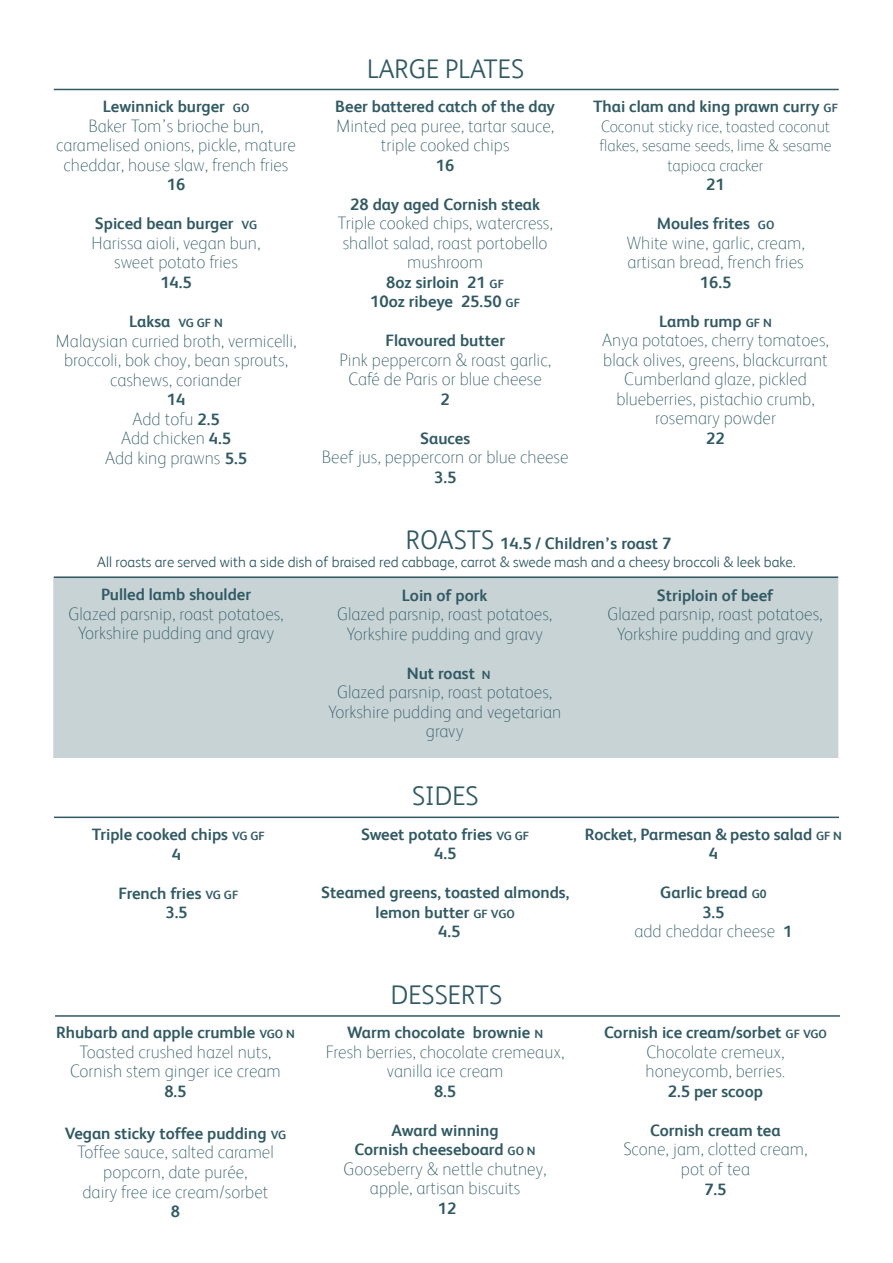
<style>
.page{position:relative;width:893px;height:1263px;background:#fff}
.page>*{position:absolute;margin:0;border:0;box-sizing:border-box;transform-origin:0 0}
.t1{font:300 27px "FS Albert";color:#315a64}
.t2{font:100 18px/19.5px "FS Albert";color:#315a64;text-align:center}
.t3{font:700 16.5px/19.5px "FS Albert";color:#315a64;text-align:center}
.t4{font:100 16.5px/19.5px "FS Albert";color:#315a64;text-align:center}
.t5{font:300 15px "FS Albert";color:#315a64}
.s1{font-size:12px;color:#335b66}
.s2{font-weight:700;font-size:16.5px}
.s3{font-weight:300;font-size:27px}
</style>
<div class="page">
<hr style="left:55px;top:1015px;width:785px;height:2px;background:#315a64">
<hr style="left:54px;top:89px;width:785px;height:1px;background:#315a64">
<hr style="left:54px;top:816px;width:785px;height:2px;background:#315a64">
<div style="left:53px;top:576px;width:785px;height:182px;background:#c8d3d5"></div>
<hr style="left:54px;top:576px;width:784px;height:2px;background:#315a64">
<p class="t3" style="left:103px;top:97px;width:148px">Lewinnick burger <span class="s1">GO</span></p>
<p class="t2" style="left:88px;top:116px;width:177px">Baker Tom’s brioche bun,</p>
<p class="t2" style="left:56px;top:136px;width:241px">caramelised onions, pickle, mature cheddar, house slaw, french fries</p>
<p class="t3" style="left:167px;top:175px;width:20px">16</p>
<p class="t3" style="left:95px;top:214px;width:164px">Spiced bean burger <span class="s1">VG</span></p>
<p class="t2" style="left:92px;top:233px;width:170px">Harissa aioli, vegan bun,</p>
<p class="t2" style="left:114px;top:253px;width:125px">sweet potato fries</p>
<p class="t3" style="left:160px;top:272px;width:33px">14.5</p>
<p class="t3" style="left:129px;top:311px;width:95px">Laksa <span class="s1">VG GF N</span></p>
<p class="t2" style="left:56px;top:331px;width:242px">Malaysian curried broth, vermicelli, broccoli, bok choy, bean sprouts, cashews, coriander</p>
<p class="t3" style="left:167px;top:389px;width:20px">14</p>
<p class="t2" style="left:132px;top:409px;width:89px">Add tofu <span class="s2">2.5</span></p>
<p class="t2" style="left:121px;top:428px;width:112px">Add chicken <span class="s2">4.5</span></p>
<p class="t2" style="left:105px;top:448px;width:143px">Add king prawns <span class="s2">5.5</span></p>
<p class="t1" style="left:367px;top:53px;width:159px">LARGE PLATES</p>
<p class="t3" style="left:335px;top:96px;width:221px">Beer battered catch of the day</p>
<p class="t2" style="left:336px;top:116px;width:220px">Minted pea puree, tartar sauce, triple cooked chips</p>
<p class="t3" style="left:436px;top:155px;width:20px">16</p>
<p class="t3" style="left:350px;top:194px;width:191px">28 day aged Cornish steak</p>
<p class="t2" style="left:338px;top:213px;width:217px">Triple cooked chips, watercress,</p>
<p class="t2" style="left:343px;top:233px;width:206px">shallot salad, roast portobello</p>
<p class="t2" style="left:407px;top:252px;width:77px">mushroom</p>
<p class="t3" style="left:386px;top:272px;width:119px">8oz sirloin 21 <span class="s1">GF</span></p>
<p class="t3" style="left:370px;top:291px;width:151px">10oz ribeye 25.50 <span class="s1">GF</span></p>
<p class="t3" style="left:385px;top:330px;width:121px">Flavoured butter</p>
<p class="t2" style="left:339px;top:350px;width:213px">Pink peppercorn &amp; roast garlic,</p>
<p class="t2" style="left:348px;top:369px;width:195px">Café de Paris or blue cheese</p>
<p class="t3" style="left:441px;top:389px;width:11px">2</p>
<p class="t3" style="left:420px;top:428px;width:51px">Sauces</p>
<p class="t2" style="left:322px;top:447px;width:248px">Beef jus, peppercorn or blue cheese</p>
<p class="t3" style="left:434px;top:467px;width:24px">3.5</p>
<p class="t3" style="left:593px;top:96px;width:247px">Thai clam and king prawn curry <span class="s1">GF</span></p>
<p class="t4" style="left:600px;top:116px;width:233px">Coconut sticky rice, toasted coconut flakes, sesame seeds, lime &amp; sesame tapioca cracker</p>
<p class="t3" style="left:706px;top:174px;width:20px">21</p>
<p class="t3" style="left:657px;top:213px;width:119px">Moules frites <span class="s1">GO</span></p>
<p class="t2" style="left:626px;top:233px;width:180px">White wine, garlic, cream,</p>
<p class="t2" style="left:627px;top:252px;width:178px">artisan bread, french fries</p>
<p class="t3" style="left:700px;top:272px;width:33px">16.5</p>
<p class="t3" style="left:659px;top:311px;width:114px">Lamb rump <span class="s1">GF N</span></p>
<p class="t2" style="left:602px;top:330px;width:228px">Anya potatoes, cherry tomatoes, black olives, greens, blackcurrant<br>Cumberland glaze, pickled blueberries, pistachio crumb, rosemary powder</p>
<p class="t3" style="left:706px;top:428px;width:20px">22</p>
<p class="t3" style="left:406px;top:533px;width:267px"><span class="s3">ROASTS</span> 14.5 / Children’s roast 7</p>
<p class="t5" style="left:97px;top:553px;width:700px">All roasts are served with a side dish of braised red cabbage, carrot &amp; swede mash and a cheesy broccoli &amp; leek bake.</p>
<p class="t3" style="left:101px;top:585px;width:152px">Pulled lamb shoulder</p>
<p class="t2" style="left:69px;top:604px;width:217px">Glazed parsnip, roast potatoes,<br>Yorkshire pudding and gravy</p>
<p class="t3" style="left:657px;top:585px;width:118px">Striploin of beef</p>
<p class="t2" style="left:607px;top:604px;width:217px">Glazed parsnip, roast potatoes,<br>Yorkshire pudding and gravy</p>
<p class="t3" style="left:402px;top:585px;width:87px">Loin of pork</p>
<p class="t2" style="left:337px;top:604px;width:217px">Glazed parsnip, roast potatoes,<br>Yorkshire pudding and gravy</p>
<p class="t3" style="left:407px;top:663px;width:85px">Nut roast <span class="s1">N</span></p>
<p class="t2" style="left:328px;top:682px;width:235px">Glazed parsnip, roast potatoes,<br>Yorkshire pudding and vegetarian gravy</p>
<p class="t3" style="left:92px;top:825px;width:175px">Triple cooked chips <span class="s1">VG GF</span></p>
<p class="t3" style="left:172px;top:844px;width:11px">4</p>
<p class="t3" style="left:118px;top:883px;width:121px">French fries <span class="s1">VG GF</span></p>
<p class="t3" style="left:165px;top:903px;width:24px">3.5</p>
<p class="t3" style="left:56px;top:1023px;width:240px">Rhubarb and apple crumble <span class="s1">VGO N</span></p>
<p class="t2" style="left:80px;top:1042px;width:193px">Toasted crushed hazel nuts,</p>
<p class="t2" style="left:70px;top:1061px;width:212px">Cornish stem ginger ice cream</p>
<p class="t3" style="left:164px;top:1081px;width:24px">8.5</p>
<p class="t3" style="left:65px;top:1123px;width:223px">Vegan sticky toffee pudding <span class="s1">VG</span></p>
<p class="t2" style="left:77px;top:1142px;width:198px">Toffee sauce, salted caramel popcorn, date purée,</p>
<p class="t2" style="left:82px;top:1181px;width:187px">dairy free ice cream/sorbet</p>
<p class="t3" style="left:171px;top:1201px;width:11px">8</p>
<p class="t1" style="left:412px;top:780px;width:68px">SIDES</p>
<p class="t3" style="left:361px;top:824px;width:170px">Sweet potato fries <span class="s1">VG GF</span></p>
<p class="t3" style="left:434px;top:844px;width:24px">4.5</p>
<p class="t3" style="left:321px;top:883px;width:250px">Steamed greens, toasted almonds, lemon butter <span class="s1">GF VGO</span></p>
<p class="t3" style="left:438px;top:922px;width:24px">4.5</p>
<p class="t3" style="left:585px;top:824px;width:259px">Rocket, Parmesan &amp; pesto salad <span class="s1">GF N</span></p>
<p class="t3" style="left:709px;top:843px;width:11px">4</p>
<p class="t3" style="left:660px;top:882px;width:108px">Garlic bread <span class="s1">G0</span></p>
<p class="t3" style="left:702px;top:902px;width:24px">3.5</p>
<p class="t2" style="left:634px;top:921px;width:159px">add cheddar cheese <span class="s2">1</span></p>
<p class="t1" style="left:391px;top:979px;width:113px">DESSERTS</p>
<p class="t3" style="left:347px;top:1022px;width:197px">Warm chocolate brownie <span class="s1">N</span></p>
<p class="t2" style="left:326px;top:1042px;width:240px">Fresh berries, chocolate cremeaux, vanilla ice cream</p>
<p class="t3" style="left:434px;top:1081px;width:24px">8.5</p>
<p class="t3" style="left:391px;top:1120px;width:109px">Award winning</p>
<p class="t3" style="left:355px;top:1139px;width:183px">Cornish cheeseboard <span class="s1">GO N</span></p>
<p class="t2" style="left:344px;top:1159px;width:205px">Gooseberry &amp; nettle chutney,</p>
<p class="t2" style="left:370px;top:1178px;width:152px">apple, artisan biscuits</p>
<p class="t3" style="left:438px;top:1198px;width:20px">12</p>
<p class="t3" style="left:604px;top:1023px;width:224px">Cornish ice cream/sorbet <span class="s1">GF VGO</span></p>
<p class="t2" style="left:646px;top:1042px;width:140px">Chocolate cremeux,</p>
<p class="t2" style="left:646px;top:1061px;width:141px">honeycomb, berries.</p>
<p class="t3" style="left:668px;top:1081px;width:96px">2.5 per scoop</p>
<p class="t3" style="left:650px;top:1120px;width:132px">Cornish cream tea</p>
<p class="t2" style="left:623px;top:1139px;width:186px">Scone, jam, clotted cream,</p>
<p class="t2" style="left:681px;top:1159px;width:71px">pot of tea</p>
<p class="t3" style="left:704px;top:1179px;width:24px">7.5</p>
</div>
